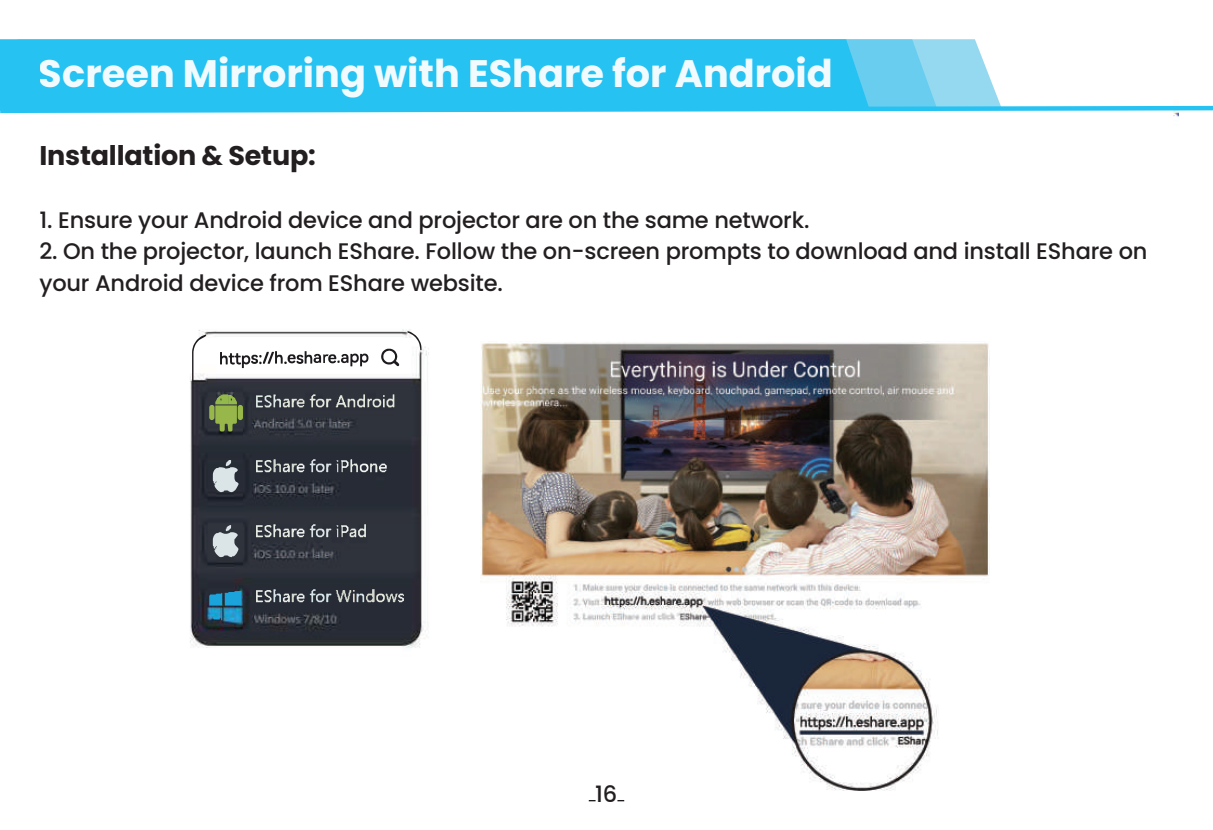
<style>
.page{position:relative;width:1213px;height:830px;background:#fff}
.page>*{position:absolute;margin:0;border:0;box-sizing:border-box;transform-origin:0 0}
.t1{font:700 38.25px "Poppins";color:rgb(255 255 255/.97)}
.t2{font:700 27px "Poppins";letter-spacing:-.01em;color:#231f20}
.t3{font:500 22.5px/31.5px "Poppins";letter-spacing:-.01em;color:#231f20}
</style>
<div class="page">
<img style="left:190px;top:115px;width:988px;height:676px">
<img style="left:480px;top:341px;width:509px;height:449px">
<svg style="left:192px;top:334px;width:14px;height:48px"></svg>
<svg style="left:220px;top:351px;width:148px;height:17px"></svg>
<svg style="left:381px;top:331px;width:40px;height:35px"></svg>
<svg style="left:209px;top:394px;width:34px;height:37px"></svg>
<svg style="left:256px;top:394px;width:138px;height:13px;background:#64696c"></svg>
<svg style="left:213px;top:460px;width:25px;height:32px"></svg>
<svg style="left:256px;top:459px;width:48px;height:13px"></svg>
<svg style="left:310px;top:459px;width:76px;height:13px"></svg>
<svg style="left:213px;top:524px;width:26px;height:33px"></svg>
<svg style="left:256px;top:524px;width:110px;height:13px"></svg>
<svg style="left:256px;top:589px;width:48px;height:13px"></svg>
<svg style="left:310px;top:589px;width:94px;height:13px"></svg>
<svg style="left:209px;top:590px;width:32px;height:30px"></svg>
<svg style="left:937px;top:39px;width:63px;height:65px;fill:#95d9f0"></svg>
<svg style="left:869px;top:39px;width:68px;height:65px;background:#71cfee"></svg>
<div style="left:0;top:39px;width:869px;height:65px;background:#26c2f2"></div>
<svg style="left:0;top:104px;width:1212px;height:11px"></svg>
<h1 class="t1" style="left:39px;top:51px;width:795px">Screen Mirroring with EShare for Android</h1>
<p class="t2" style="left:39px;top:140px;width:278px">Installation &amp; Setup:</p>
<p class="t3" style="left:39px;top:204px;width:771px">1. Ensure your Android device and projector are on the same network.</p>
<p class="t3" style="left:39px;top:236px;width:1109px">2. On the projector, launch EShare. Follow the on-screen prompts to download and install EShare on your Android device from EShare website.</p>
<p class="t3" style="left:595px;top:777px;width:24px">16</p>
</div>
